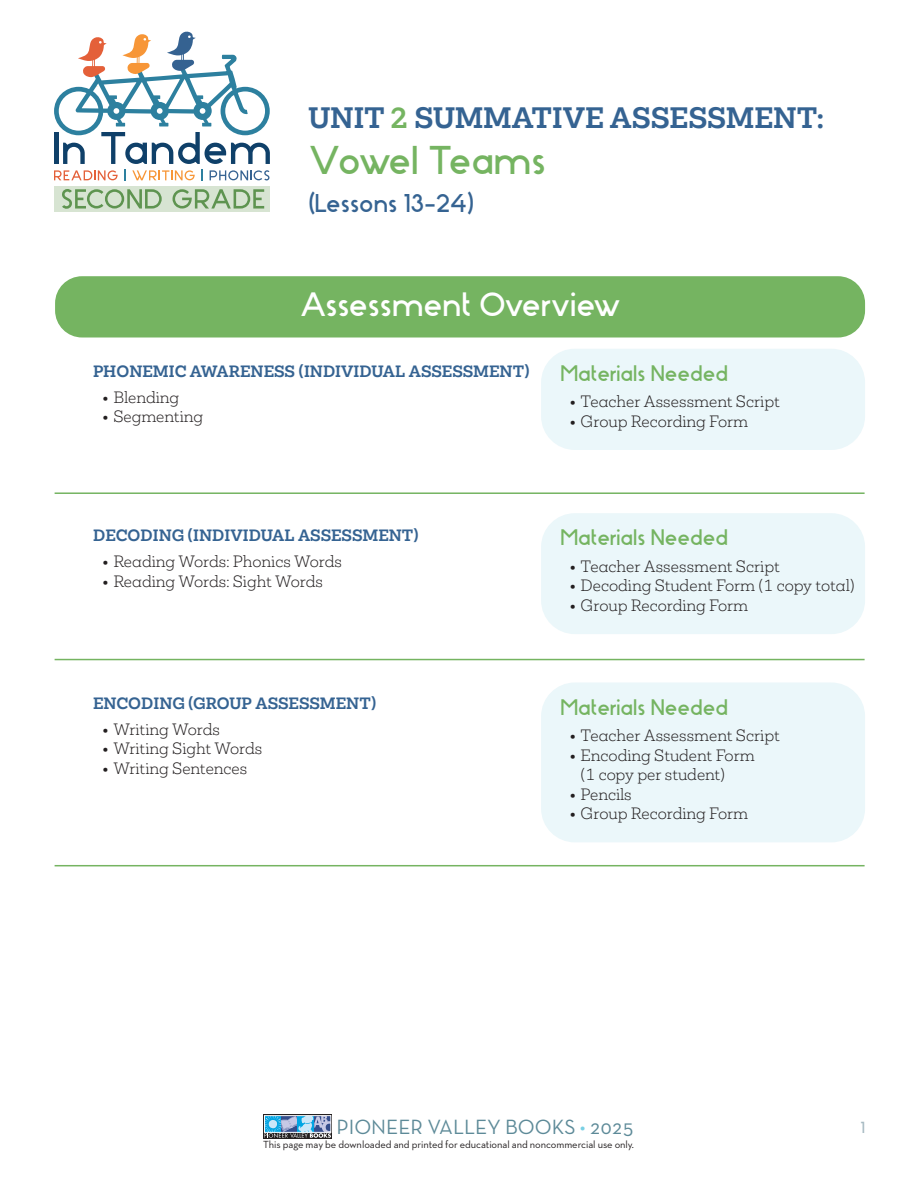
<style>
.page{position:relative;width:918px;height:1188px;background:#fff}
.page>*{position:absolute;margin:0;border:0;box-sizing:border-box;transform-origin:0 0}
.Focus{font:37.5px "Stark";letter-spacing:-.03em;color:#75b461}
.t1{font:31.5px "Stark";color:#fff}
.Summative_Unit{font:700 27px "Mokoko";color:#356392}
.Lessons{font:24px "Stark";color:#356392}
.t2{font:21px "Stark";color:#75b461}
.t3{font:21px "Neutra Text TF";color:#5d8a98}
.t4{font:300 15px/19.5px "Mokoko";color:#231f20}
.Assessment_Headers{font:700 15px "Mokoko";color:#356392}
.t5{font:15px "Stark";color:#a7bac2}
.t6{font:10.5px "Neutra Text TF";letter-spacing:-.005em;color:#231f20}
.s1{color:#75b461}
.s2{color:#79d0e4}
</style>
<div class="page">
<svg style="left:263px;top:1115px;width:69px;height:24px"></svg>
<svg style="left:264px;top:1118px;width:67px;height:20px"></svg>
<div style="left:264px;top:1116px;width:67px;height:16px;border:1px solid #fff"></div>
<div style="left:54px;top:186px;width:215px;height:26px;background:#d7e4d2"></div>
<div style="left:55px;top:276px;width:810px;height:62px;background:#75b461;border-radius:27px"></div>
<svg style="left:124px;top:170px;width:2px;height:11px"></svg>
<svg style="left:201px;top:170px;width:2px;height:11px"></svg>
<svg style="left:132px;top:170px;width:63px;height:10px"></svg>
<svg style="left:210px;top:170px;width:60px;height:11px"></svg>
<svg style="left:54px;top:170px;width:64px;height:10px"></svg>
<svg style="left:54px;top:31px;width:216px;height:133px"></svg>
<div style="left:541px;top:349px;width:324px;height:101px;background:#ebf7fa;border-radius:34px"></div>
<div style="left:541px;top:682px;width:324px;height:160px;background:#ebf7fa;border-radius:34px"></div>
<div style="left:541px;top:513px;width:324px;height:121px;background:#ebf7fa;border-radius:34px"></div>
<hr style="left:55px;top:659px;width:810px;height:1px;background:#75b461">
<hr style="left:55px;top:865px;width:810px;height:1px;background:#75b461">
<hr style="left:55px;top:492px;width:810px;height:2px;background:#75b461">
<svg style="left:62px;top:189px;width:100px;height:20px"></svg>
<svg style="left:173px;top:189px;width:91px;height:20px"></svg>
<p class="Summative_Unit" style="left:308px;top:99px;width:517px">UNIT <span class="s1">2</span> SUMMATIVE ASSESSMENT:</p>
<p class="Focus" style="left:308px;top:132px;width:239px">Vowel Teams</p>
<p class="Lessons" style="left:308px;top:185px;width:167px">(Lessons 13–24)</p>
<p class="t1" style="left:300px;top:280px;width:323px">Assessment Overview</p>
<p class="Assessment_Headers" style="left:93px;top:361px;width:438px">PHONEMIC AWARENESS (INDIVIDUAL ASSESSMENT)</p>
<p class="t4" style="left:103px;top:387px;width:78px">• Blending</p>
<p class="t4" style="left:103px;top:407px;width:102px">• Segmenting</p>
<p class="t2" style="left:560px;top:357px;width:169px">Materials Needed</p>
<p class="t4" style="left:570px;top:392px;width:212px">• Teacher Assessment Script</p>
<p class="t4" style="left:570px;top:411px;width:180px">• Group Recording Form</p>
<p class="Assessment_Headers" style="left:93px;top:525px;width:327px">DECODING (INDIVIDUAL ASSESSMENT)</p>
<p class="t4" style="left:103px;top:552px;width:241px">• Reading Words: Phonics Words</p>
<p class="t4" style="left:103px;top:571px;width:222px">• Reading Words: Sight Words</p>
<p class="Assessment_Headers" style="left:93px;top:693px;width:285px">ENCODING (GROUP ASSESSMENT)</p>
<p class="t4" style="left:103px;top:719px;width:119px">• Writing Words</p>
<p class="t4" style="left:103px;top:739px;width:161px">• Writing Sight Words</p>
<p class="t4" style="left:103px;top:758px;width:146px">• Writing Sentences</p>
<p class="t2" style="left:560px;top:522px;width:169px">Materials Needed</p>
<p class="t4" style="left:570px;top:556px;width:212px">• Teacher Assessment Script</p>
<p class="t4" style="left:570px;top:575px;width:287px">• Decoding Student Form (1 copy total)</p>
<p class="t4" style="left:570px;top:595px;width:180px">• Group Recording Form</p>
<p class="t2" style="left:560px;top:691px;width:169px">Materials Needed</p>
<p class="t4" style="left:570px;top:725px;width:212px">• Teacher Assessment Script</p>
<p class="t4" style="left:581px;top:745px;width:176px;text-indent:-11px">• Encoding Student Form (1 copy per student)</p>
<p class="t4" style="left:570px;top:784px;width:64px">• Pencils</p>
<p class="t4" style="left:570px;top:803px;width:180px">• Group Recording Form</p>
<h3 class="t3" style="left:337px;top:1114px;width:299px">PIONEER VALLEY BOOKS <span class="s2">•</span> 2025</h3>
<p class="t6" style="left:263px;top:1138px;width:372px">This page may be downloaded and printed for educational and noncommercial use only.</p>
<p class="t5" style="left:861px;top:1116px;width:6px">1</p>
</div>
